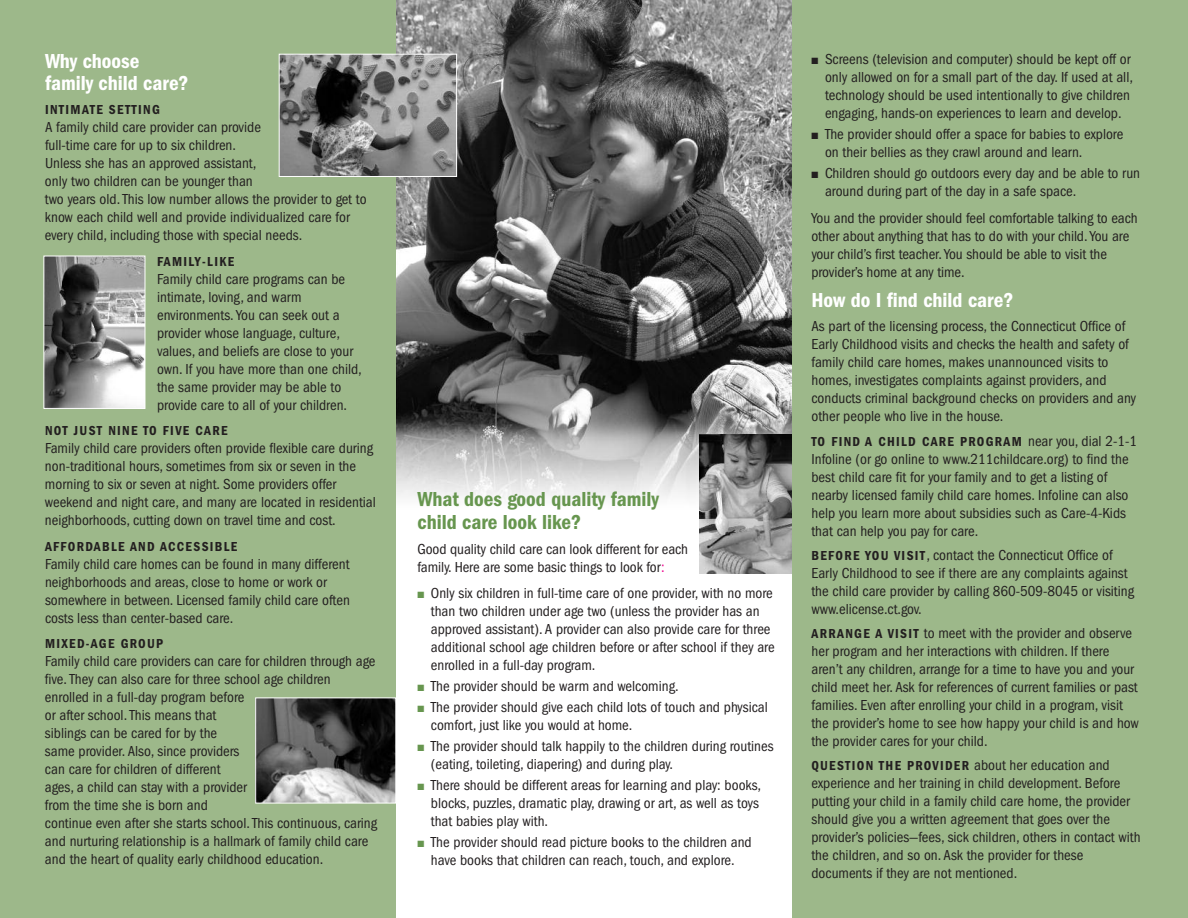
<style>
.page{position:relative;width:1188px;height:918px;background:#fff}
.page>*{position:absolute;margin:0;border:0;box-sizing:border-box;transform-origin:0 0}
.t1{font:600 condensed 21px/22.5px "Franklin Gothic";color:#fff}
.t2{font:600 condensed 21px/22.5px "Franklin Gothic";color:#67964f}
.t3{font:condensed 15px/18px "Franklin Gothic";color:#231f20}
.t4{font:600 condensed 13.5px "Franklin Gothic";letter-spacing:.1em;color:#231f20}
.s1{color:#ed028c}
.s2{color:#67964f}
.s3{font-weight:400;font-size:15px}
.s4{font-weight:600;font-size:13.5px}
</style>
<div class="page">
<div style="left:792px;top:0;width:396px;height:918px;background:#9db88a"></div>
<div style="left:0;top:0;width:396px;height:918px;background:#9db88a"></div>
<img style="left:396px;top:0;width:396px;height:500px">
<img style="left:281px;top:56px;width:174px;height:119px">
<div style="left:279px;top:54px;width:178px;height:123px;border:1px solid #fff"></div>
<img style="left:46px;top:258px;width:97px;height:149px">
<div style="left:44px;top:256px;width:101px;height:153px;border:1px solid #fff"></div>
<img style="left:257px;top:700px;width:137px;height:101px">
<div style="left:255px;top:698px;width:141px;height:105px;border:1px solid #fff"></div>
<img style="left:699px;top:435px;width:93px;height:139px">
<h1 class="t1" style="left:45px;top:51px;width:145px">Why choose family child care?</h1>
<p class="t4" style="left:45px;top:105px;width:117px">INTIMATE SETTING</p>
<p class="t3" style="left:45px;top:120px;width:323px">A family child care provider can provide<br>full-time care for up to six children.<br>Unless she has an approved assistant,<br>only two children can be younger than<br>two years old.This low number allows the provider to get to know each child well and provide individualized care for every child, including those with special needs.</p>
<p class="t4" style="left:157px;top:257px;width:79px">FAMILY-LIKE</p>
<p class="t3" style="left:157px;top:271px;width:206px">Family child care programs can be intimate, loving, and warm environments.You can seek out a provider whose language, culture, values, and beliefs are close to your own. If you have more than one child, the same provider may be able to provide care to all of your children.</p>
<p class="t4" style="left:45px;top:426px;width:184px">NOT JUST NINE TO FIVE CARE</p>
<p class="t3" style="left:45px;top:441px;width:332px">Family child care providers often provide flexible care during non-traditional hours, sometimes from six or seven in the morning to six or seven at night. Some providers offer weekend and night care, and many are located in residential neighborhoods, cutting down on travel time and cost.</p>
<p class="t4" style="left:45px;top:542px;width:194px">AFFORDABLE AND ACCESSIBLE</p>
<p class="t3" style="left:45px;top:556px;width:306px">Family child care homes can be found in many different neighborhoods and areas, close to home or work or somewhere in between. Licensed family child care often costs less than center-based care.</p>
<p class="t4" style="left:45px;top:639px;width:120px">MIXED-AGE GROUP</p>
<p class="t3" style="left:45px;top:654px;width:334px">Family child care providers can care for children through age five.They can also care for three school age children enrolled in a full-day program before<br>or after school.This means that<br>siblings can be cared for by the<br>same provider. Also, since providers<br>can care for children of different<br>ages, a child can stay with a provider<br>from the time she is born and<br>continue even after she starts school.This continuous, caring and nurturing relationship is a hallmark of family child care and the heart of quality early childhood education.</p>
<h1 class="t2" style="left:417px;top:490px;width:243px">What does good quality family child care look like?</h1>
<p class="t3" style="left:417px;top:541px;width:272px">Good quality child care can look different for each family. Here are some basic things to look for<span class="s1">:</span></p>
<p class="t3" style="left:431px;top:585px;width:345px;text-indent:-13px"><span class="s2">■</span> Only six children in full-time care of one provider, with no more than two children under age two (unless the provider has an approved assistant). A provider can also provide care for three additional school age children before or after school if they are enrolled in a full-day program.</p>
<p class="t3" style="left:417px;top:678px;width:263px"><span class="s2">■</span> The provider should be warm and welcoming.</p>
<p class="t3" style="left:431px;top:699px;width:338px;text-indent:-14px"><span class="s2">■</span> The provider should give each child lots of touch and physical comfort, just like you would at home.</p>
<p class="t3" style="left:431px;top:738px;width:344px;text-indent:-14px"><span class="s2">■</span> The provider should talk happily to the children during routines (eating, toileting, diapering) and during play.</p>
<p class="t3" style="left:431px;top:777px;width:332px;text-indent:-13px"><span class="s2">■</span> There should be different areas for learning and play: books, blocks, puzzles, dramatic play, drawing or art, as well as toys that babies play with.</p>
<p class="t3" style="left:417px;top:834px;width:336px;text-align:center"><span class="s2">■</span> The provider should read picture books to the children and have books that children can reach, touch, and explore.</p>
<p class="t3" style="left:825px;top:51px;width:310px;text-indent:-14px">■ Screens (television and computer) should be kept off or only allowed on for a small part of the day. If used at all, technology should be used intentionally to give children engaging, hands-on experiences to learn and develop.</p>
<p class="t3" style="left:825px;top:126px;width:300px;text-indent:-14px">■ The provider should offer a space for babies to explore on their bellies as they crawl around and learn.</p>
<p class="t3" style="left:825px;top:165px;width:317px;text-indent:-14px">■ Children should go outdoors every day and be able to run around during part of the day in a safe space.</p>
<p class="t3" style="left:812px;top:210px;width:328px">You and the provider should feel comfortable talking to each other about anything that has to do with your child.You are your child’s first teacher.You should be able to visit the provider’s home at any time.</p>
<h1 class="t1" style="left:812px;top:290px;width:203px">How do I find child care?</h1>
<p class="t3" style="left:811px;top:318px;width:326px">As part of the licensing process, the Connecticut Office of Early Childhood visits and checks the health and safety of family child care homes, makes unannounced visits to homes, investigates complaints against providers, and conducts criminal background checks on providers and any other people who live in the house.</p>
<p class="t4" style="left:812px;top:437px;width:327px">TO FIND A CHILD CARE PROGRAM <span class="s3">near you,dial 2-1-1</span></p>
<p class="t3" style="left:811px;top:452px;width:319px">Infoline (or go online to www.211childcare.org) to find the best child care fit for your family and to get a listing of nearby licensed family child care homes. Infoline can also help you learn more about subsidies such as Care-4-Kids that can help you pay for care.</p>
<p class="t3" style="left:811px;top:548px;width:324px"><span class="s4">BEFORE YOU VISIT</span>, contact the Connecticut Office of Early Childhood to see if there are any complaints against the child care provider by calling 860-509-8045 or visiting www.elicense.ct.gov.</p>
<p class="t3" style="left:812px;top:626px;width:329px"><span class="s4">ARRANGE A VISIT</span> to meet with the provider and observe her program and her interactions with children. If there aren’t any children, arrange for a time to have you and your child meet her. Ask for references of current families or past families. Even after enrolling your child in a program, visit the provider’s home to see how happy your child is and how the provider cares for your child.</p>
<p class="t3" style="left:812px;top:758px;width:331px"><span class="s4">QUESTION THE PROVIDER</span> about her education and experience and her training in child development. Before putting your child in a family child care home, the provider should give you a written agreement that goes over the provider’s policies—fees, sick children, others in contact with the children, and so on. Ask the provider for these documents if they are not mentioned.</p>
</div>
